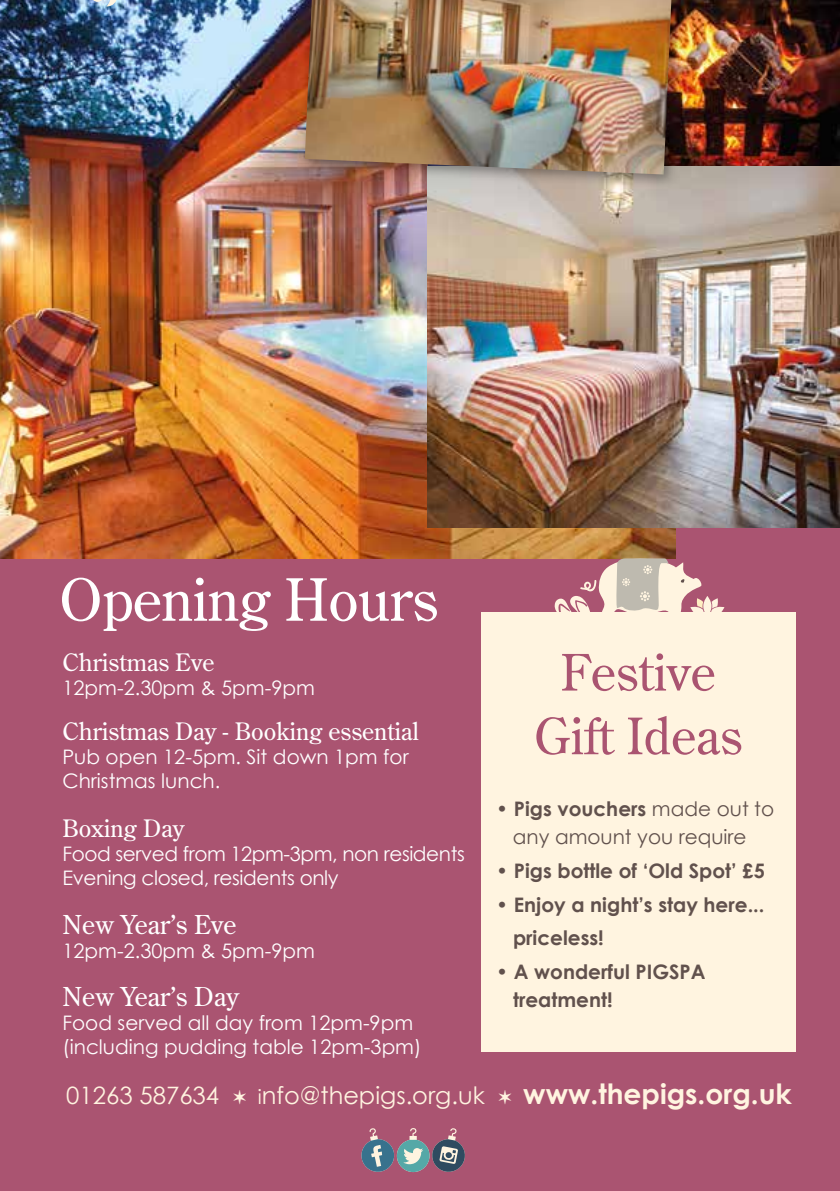
<style>
.page{position:relative;width:840px;height:1191px;background:#fff}
.page>*{position:absolute;margin:0;border:0;box-sizing:border-box;transform-origin:0 0}
.t1{font:58px "Century Old Style Std";letter-spacing:-.01em;color:#fff}
.t2{font:50px/63.6px "Century Old Style Std";color:#aa5471;text-align:center}
.t3{font:26px "Century Old Style Std";color:#fff}
.t4{font:24px "Century Gothic";color:#fff4e0}
.t5{font:24px "Century Old Style Std";color:#fff}
.t6{font:20px/24px "Century Gothic";color:#fff}
.t7{font:700 20px/33.6px "Century Gothic";color:#61514d}
.t8{font:20px/24px "Century Gothic";letter-spacing:-.02em;color:#fff}
.t9{font:20px/28px "Century Gothic";color:#61514d;text-align:center}
.s1{font-weight:700}
.s2{font-size:20px}
.s3{font-weight:700;font-size:28px}
</style>
<div class="page">
<div style="left:0;top:0;width:839px;height:1191px;background:#aa5471"></div>
<svg style="left:361px;top:1128px;width:104px;height:45px"></svg>
<img style="left:0;top:0;width:675px;height:559px">
<svg style="left:91px;top:0;width:207px;height:6px"></svg>
<img style="left:688px;top:0;width:151px;height:166px">
<img style="left:427px;top:166px;width:412px;height:361px">
<svg style="left:554px;top:557px;width:170px;height:55px"></svg>
<div style="left:480px;top:612px;width:315px;height:440px;background:#fff4e0"></div>
<div style="left:298px;top:0;width:390px;height:189px;background:#000;opacity:.35"></div>
<img style="left:305px;top:0;width:366px;height:174px">
<h1 class="t1" style="left:59px;top:562px;width:380px">Opening Hours</h1>
<p class="t5" style="left:62px;top:646px;width:153px">Christmas Eve</p>
<p class="t6" style="left:62px;top:675px;width:254px">12pm-2.30pm &amp; 5pm-9pm</p>
<p class="t5" style="left:62px;top:716px;width:358px">Christmas Day - Booking essential</p>
<p class="t6" style="left:62px;top:745px;width:347px">Pub open 12-5pm. Sit down 1pm for<br>Christmas lunch.</p>
<p class="t5" style="left:62px;top:813px;width:124px">Boxing Day</p>
<p class="t8" style="left:62px;top:841px;width:403px">Food served from 12pm-3pm, non residents<br>Evening closed, residents only</p>
<h3 class="t3" style="left:62px;top:907px;width:175px">New Year’s Eve</h3>
<p class="t6" style="left:62px;top:938px;width:254px">12pm-2.30pm &amp; 5pm-9pm</p>
<h3 class="t3" style="left:62px;top:979px;width:178px">New Year’s Day</h3>
<p class="t6" style="left:62px;top:1010px;width:360px">Food served all day from 12pm-9pm (including pudding table 12pm-3pm)</p>
<h2 class="t2" style="left:533px;top:640px;width:210px">Festive<br>Gift Ideas</h2>
<p class="t9" style="left:496px;top:794px;width:279px"><span class="s1">• Pigs vouchers</span> made out to any amount you require</p>
<p class="t7" style="left:496px;top:853px;width:270px">• Pigs bottle of ‘Old Spot’ £5</p>
<p class="t7" style="left:512px;top:887px;width:253px;text-indent:-17px">• Enjoy a night’s stay here... priceless!</p>
<p class="t7" style="left:512px;top:957px;width:194px;line-height:28px;text-indent:-17px">• A wonderful PIGSPA treatment!</p>
<p class="t4" style="left:66px;top:1080px;width:726px">01263 587634 ✶ <span class="s2">i</span>nfo@thepigs.org.uk ✶ <span class="s3">www.thepigs.org.uk</span></p>
</div>
